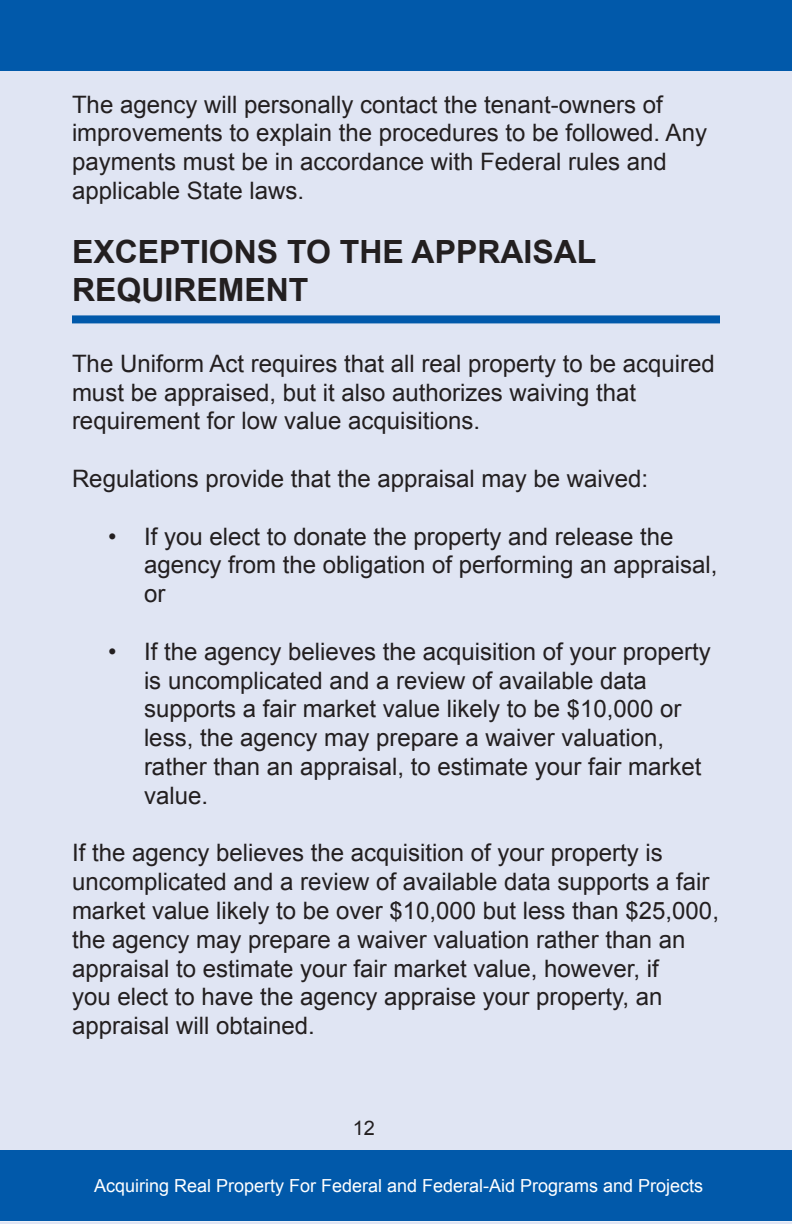
<style>
.page{position:relative;width:792px;height:1224px;background:#fff}
.page>*{position:absolute;margin:0;border:0;box-sizing:border-box;transform-origin:0 0}
.t1{font:700 32px/38.4px "Arial";color:#231f20}
.t2{font:24px/28.8px "Arial";color:#231f20}
.t3{font:20px "Arial";color:#231f20}
.t4{font:18px "Arial";color:#fff}
</style>
<div class="page">
<div style="left:0;top:70px;width:792px;height:1154px;background:#e0e5f3"></div>
<div style="left:0;top:1150px;width:792px;height:71px;background:#0159aa"></div>
<div style="left:0;top:0;width:792px;height:70px;background:#0159aa"></div>
<div style="left:72px;top:315px;width:648px;height:8px;background:#0159aa"></div>
<p class="t2" style="left:72px;top:90px;width:637px">The agency will personally contact the tenant-owners of improvements to explain the procedures to be followed. Any payments must be in accordance with Federal rules and applicable State laws.</p>
<h1 class="t1" style="left:72px;top:233px;width:526px">EXCEPTIONS TO THE APPRAISAL<br>REQUIREMENT</h1>
<p class="t2" style="left:72px;top:349px;width:644px">The Uniform Act requires that all real property to be acquired must be appraised, but it also authorizes waiving that requirement for low value acquisitions.</p>
<p class="t2" style="left:72px;top:464px;width:578px">Regulations provide that the appraisal may be waived:</p>
<p class="t2" style="left:144px;top:522px;width:575px;text-indent:-36px">• If you elect to donate the property and release the agency from the obligation of performing an appraisal, or</p>
<p class="t2" style="left:144px;top:637px;width:568px;text-indent:-36px">• If the agency believes the acquisition of your property is uncomplicated and a review of available data supports a fair market value likely to be $10,000 or less, the agency may prepare a waiver valuation, rather than an appraisal, to estimate your fair market value.</p>
<p class="t2" style="left:72px;top:839px;width:649px">If the agency believes the acquisition of your property is uncomplicated and a review of available data supports a fair market value likely to be over $10,000 but less than $25,000, the agency may prepare a waiver valuation rather than an appraisal to estimate your fair market value, however, if<br>you elect to have the agency appraise your property, an appraisal will obtained.</p>
<p class="t3" style="left:353px;top:1115px;width:24px">12</p>
<p class="t4" style="left:94px;top:1173px;width:611px">Acquiring Real Property For Federal and Federal-Aid Programs and Projects</p>
</div>
